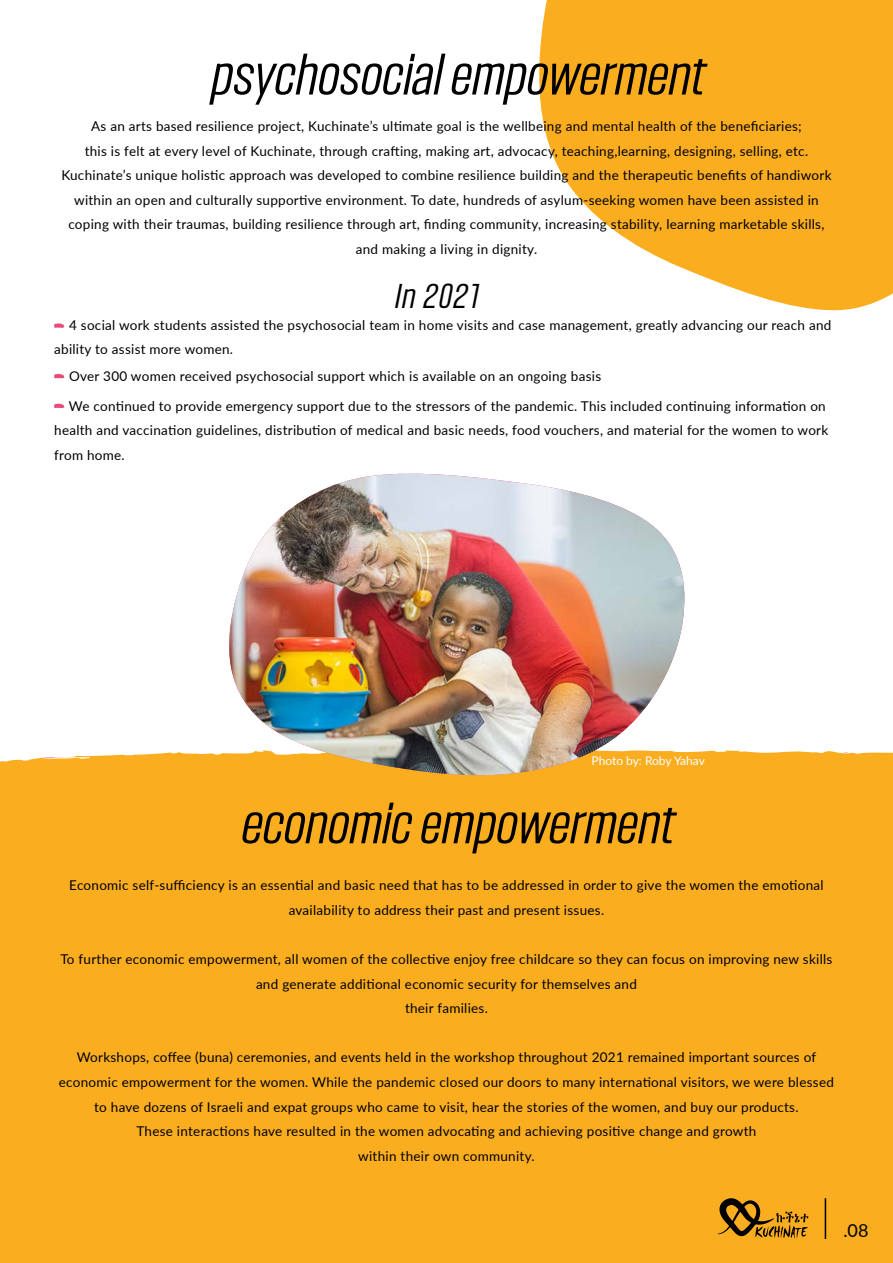
<style>
.page{position:relative;width:893px;height:1263px;background:#fff}
.page>*{position:absolute;margin:0;border:0;box-sizing:border-box;transform-origin:0 0}
.t1{font:italic 54px "Headlines";color:#000}
.t2{font:italic 33px "Headlines";letter-spacing:.04em;color:#000}
.t3{font:18px "Lato";color:#000}
.t4{font:13.5px/24.6px "Lato";letter-spacing:.02em;color:#000;text-align:center}
.t5{font:12px "Lato";letter-spacing:-.005em;color:#fff}
</style>
<div class="page">
<div style="left:0;top:763px;width:893px;height:500px;background:#fbad20"></div>
<svg style="left:0;top:750px;width:893px;height:13px"></svg>
<svg style="left:718px;top:1198px;width:90px;height:41px"></svg>
<hr style="left:825px;top:1198px;width:1px;height:41px;background:#000">
<svg style="left:539px;top:0;width:354px;height:311px;fill:#fbad20"></svg>
<svg style="left:54px;top:323px;width:11px;height:5px"></svg>
<svg style="left:54px;top:373px;width:11px;height:6px"></svg>
<svg style="left:54px;top:403px;width:11px;height:6px"></svg>
<img style="left:223px;top:474px;width:462px;height:302px">
<h1 class="t1" style="left:210px;top:51px;width:496px">psychosocial empowerment</h1>
<p class="t4" style="left:61px;top:113px;width:772px">As an arts based resilience project, Kuchinate’s ultimate goal is the wellbeing and mental health of the beneficiaries;<br>this is felt at every level of Kuchinate, through crafting, making art, advocacy, teaching,learning, designing, selling, etc.<br>Kuchinate’s unique holistic approach was developed to combine resilience building and the therapeutic benefits of handiwork within an open and culturally supportive environment. To date, hundreds of asylum-seeking women have been assisted in coping with their traumas, building resilience through art, finding community, increasing stability, learning marketable skills, and making a living in dignity.</p>
<h2 class="t2" style="left:394px;top:281px;width:84px">In 2021</h2>
<p class="t4" style="left:54px;top:312px;width:779px;text-align:left;text-indent:15px">4 social work students assisted the psychosocial team in home visits and case management, greatly advancing our reach and ability to assist more women.</p>
<p class="t4" style="left:69px;top:363px;width:534px">Over 300 women received psychosocial support which is available on an ongoing basis</p>
<p class="t4" style="left:54px;top:393px;width:776px;text-align:left;text-indent:15px">We continued to provide emergency support due to the stressors of the pandemic. This included continuing information on health and vaccination guidelines, distribution of medical and basic needs, food vouchers, and material for the women to work from home.</p>
<p class="t5" style="left:591px;top:752px;width:115px">Photo by: Roby Yahav</p>
<h1 class="t1" style="left:240px;top:799px;width:435px">economic empowerment</h1>
<p class="t4" style="left:69px;top:872px;width:756px">Economic self-sufficiency is an essential and basic need that has to be addressed in order to give the women the emotional availability to address their past and present issues.</p>
<p class="t4" style="left:60px;top:946px;width:774px">To further economic empowerment, all women of the collective enjoy free childcare so they can focus on improving new skills and generate additional economic security for themselves and<br>their families.</p>
<p class="t4" style="left:59px;top:1044px;width:776px">Workshops, coffee (buna) ceremonies, and events held in the workshop throughout 2021 remained important sources of economic empowerment for the women. While the pandemic closed our doors to many international visitors, we were blessed to have dozens of Israeli and expat groups who came to visit, hear the stories of the women, and buy our products.<br>These interactions have resulted in the women advocating and achieving positive change and growth<br>within their own community.</p>
<h3 class="t3" style="left:843px;top:1217px;width:27px">.08</h3>
</div>
